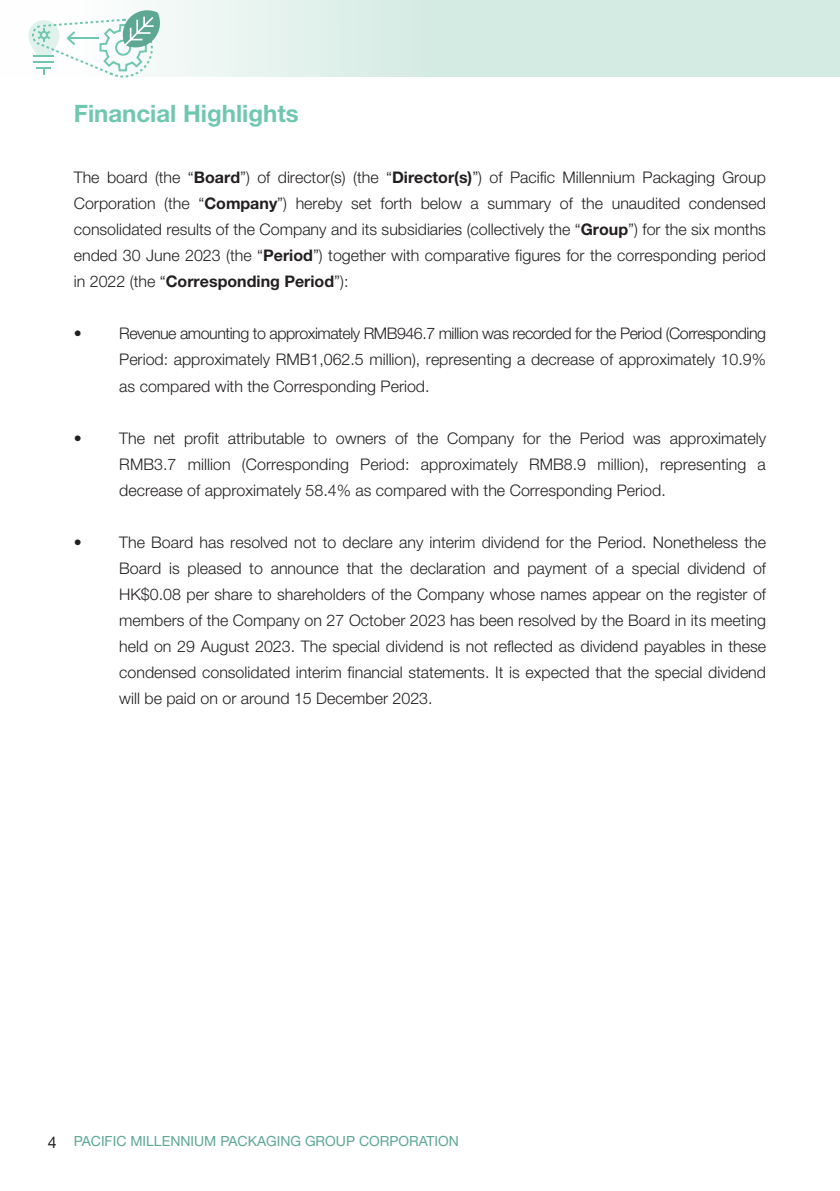
<style>
.page{position:relative;width:840px;height:1191px;background:#fff}
.page>*{position:absolute;margin:0;border:0;box-sizing:border-box;transform-origin:0 0}
.t1{font:700 24px "Helvetica Neue LT Std";color:#70c7af}
.t2{font:300 16px/26px "Helvetica Neue LT Std";color:#231f20;text-align:justify}
.t3{font:14px "Helvetica Neue LT Std";color:#5da793}
.s1{font-weight:700}
.s2{font-size:16px;color:#231f20}
</style>
<div class="page">
<div style="left:0;top:0;width:839px;height:77px;background:linear-gradient(to right,#f9fcfb,#c8e6db)"></div>
<svg style="left:28px;top:8px;width:134px;height:70px"></svg>
<hr style="left:68px;top:37px;width:31px;height:2px;background:#70c7af">
<h1 class="t1" style="left:74px;top:99px;width:226px">Financial Highlights</h1>
<p class="t2" style="left:74px;top:164px;width:693px">The board (the “<span class="s1">Board</span>”) of director(s) (the “<span class="s1">Director(s)</span>”) of Pacific Millennium Packaging Group Corporation (the “<span class="s1">Company</span>”) hereby set forth below a summary of the unaudited condensed consolidated results of the Company and its subsidiaries (collectively the “<span class="s1">Group</span>”) for the six months ended 30 June 2023 (the “<span class="s1">Period</span>”) together with comparative figures for the corresponding period in 2022 (the “<span class="s1">Corresponding Period</span>”):</p>
<p class="t2" style="left:119px;top:320px;width:648px;text-indent:-45px">• Revenue amounting to approximately RMB946.7 million was recorded for the Period (Corresponding Period: approximately RMB1,062.5 million), representing a decrease of approximately 10.9% as compared with the Corresponding Period.</p>
<p class="t2" style="left:119px;top:424px;width:648px;text-indent:-45px">• The net profit attributable to owners of the Company for the Period was approximately RMB3.7 million (Corresponding Period: approximately RMB8.9 million), representing a decrease of approximately 58.4% as compared with the Corresponding Period.</p>
<p class="t2" style="left:119px;top:528px;width:648px;text-indent:-45px">• The Board has resolved not to declare any interim dividend for the Period. Nonetheless the Board is pleased to announce that the declaration and payment of a special dividend of HK$0.08 per share to shareholders of the Company whose names appear on the register of members of the Company on 27 October 2023 has been resolved by the Board in its meeting held on 29 August 2023. The special dividend is not reflected as dividend payables in these condensed consolidated interim financial statements. It is expected that the special dividend will be paid on or around 15 December 2023.</p>
<p class="t3" style="left:48px;top:1132px;width:412px"><span class="s2">4</span> PACIFIC MILLENNIUM PACKAGING GROUP CORPORATION</p>
</div>
